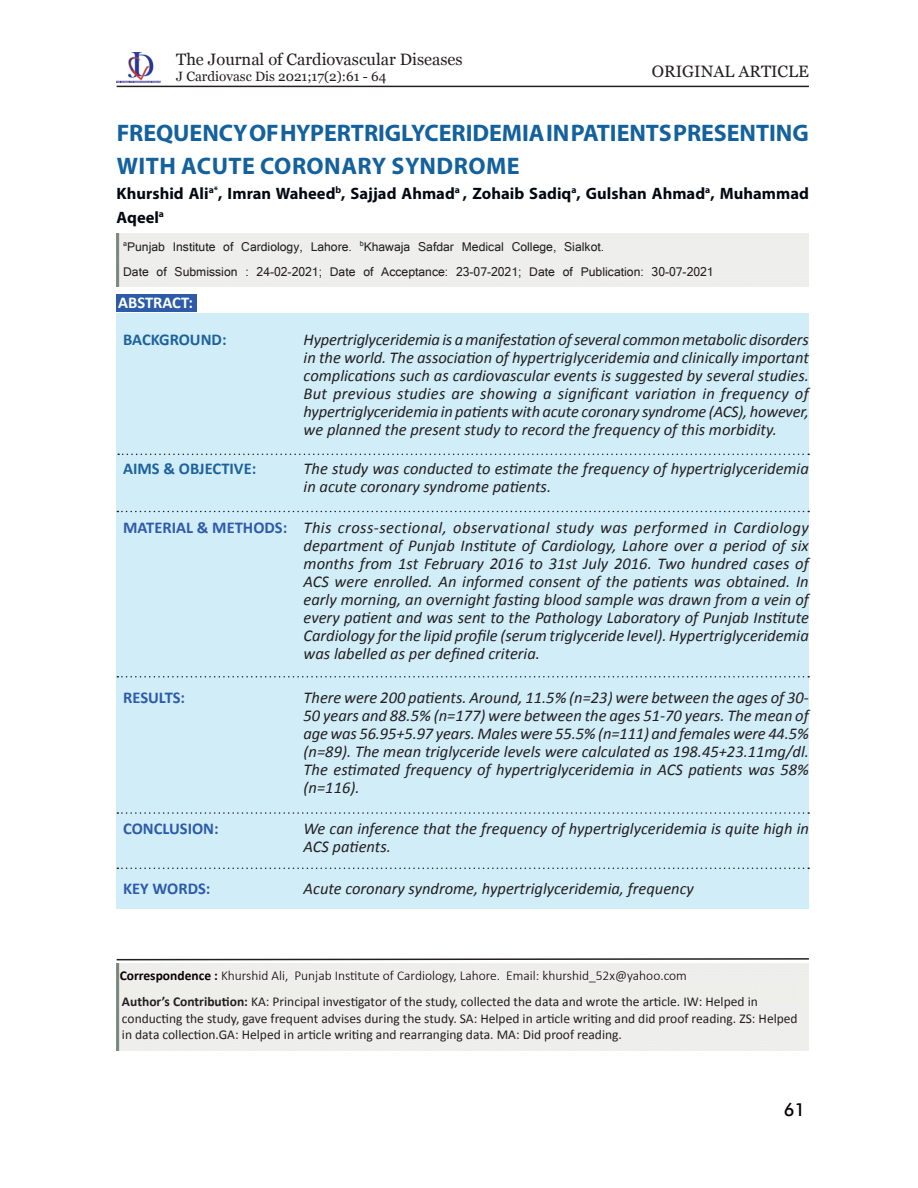
<style>
.page{position:relative;width:918px;height:1188px;background:#fff}
.page>*{position:absolute;margin:0;border:0;box-sizing:border-box;transform-origin:0 0}
._1__Headline{font:700 24px/33px "Myriad Pro";letter-spacing:-.005em;color:#13619d}
._8__Footer{font:500 18px "Futura BT";color:#050000}
._10__Table_and_Fig_c{font:italic 16.5px/18px "Calibri";color:#231f20;text-align:justify}
._5__Abstract{font:italic 16.5px/18px "Calibri";color:#231f20;text-align:justify}
._4__Authors_name{font:700 16.5px/24px "Myriad Pro";letter-spacing:.005em;color:#050813}
._5__Abstract-2{font:700 16.5px "Calibri";color:#2d5ba9}
._10__Table_and_Fig_c-2{font:16.5px "Georgia";color:#231f20}
._5__Abstract-3{font:700 16.5px "Calibri";color:#1d629d}
._3__Category{font:16.5px "Georgia";color:#231f20}
._5__Abstract-4{font:700 16.5px "Calibri";color:#fcfff6}
._10__Table_and_Fig_c-3{font:13.5px/16.5px "Calibri";color:#231f20}
._4__Authors_name-2{font:13.5px "Latha";color:#231f20}
._5__Abstract-5{font:300 13.5px "Calibri";color:#090000}
._8__Footer-2{font:13.5px "Georgia";color:#231f20}
.s1{font-weight:700}
</style>
<div class="page">
<hr style="left:117px;top:86px;width:692px;height:1px;background:#231f20">
<img style="left:117px;top:52px;width:44px;height:30px">
<div style="left:117px;top:294px;width:80px;height:18px;background:#2d5ba9"></div>
<svg style="left:116px;top:958px;width:693px;height:3px"></svg>
<svg style="left:118px;top:454px;width:691px;height:1px"></svg>
<svg style="left:117px;top:511px;width:692px;height:1px"></svg>
<svg style="left:117px;top:676px;width:692px;height:2px"></svg>
<svg style="left:117px;top:812px;width:692px;height:2px"></svg>
<svg style="left:117px;top:868px;width:692px;height:1px"></svg>
<p class="_10__Table_and_Fig_c-2" style="left:176px;top:49px;width:288px">The Journal of Cardiovascular Diseases</p>
<p class="_8__Footer-2" style="left:176px;top:68px;width:212px">J Cardiovasc Dis 2021;17(2):61 - 64</p>
<p class="_3__Category" style="left:652px;top:61px;width:158px">ORIGINAL ARTICLE</p>
<p class="_1__Headline" style="left:117px;top:116px;width:694px">FREQUENCY OF HYPERTRIGLYCERIDEMIA IN PATIENTS PRESENTING<br>WITH ACUTE CORONARY SYNDROME</p>
<p class="_4__Authors_name" style="left:117px;top:181px;width:694px">KHURSHID ALI<sup>A*</sup>, IMRAN WAHEED<sup>B</sup>, SAJJAD AHMAD<sup>A</sup> , ZOHAIB SADIQ<sup>A</sup>, GULSHAN AHMAD<sup>A</sup>, MUHAMMAD<br>AQEEL<sup>A</sup></p>
<p class="_4__Authors_name-2" style="left:123px;top:236px;width:483px"><sup>a</sup>Punjab Institute of Cardiology, Lahore. <sup>b</sup>Khawaja Safdar Medical College, Sialkot.</p>
<p class="_4__Authors_name-2" style="left:123px;top:261px;width:592px">Date of Submission : 24-02-2021; Date of Acceptance: 23-07-2021; Date of Publication: 30-07-2021</p>
<p class="_5__Abstract-4" style="left:118px;top:292px;width:76px">ABSTRACT:</p>
<p class="_5__Abstract-3" style="left:123px;top:330px;width:105px">BACKGROUND:</p>
<p class="_5__Abstract" style="left:304px;top:330px;width:507px">Hypertriglyceridemia is a manifestation of several common metabolic disorders in the world. The association of hypertriglyceridemia and clinically important complications such as cardiovascular events is suggested by several studies.<br>But previous studies are showing a significant variation in frequency of hypertriglyceridemia in patients with acute coronary syndrome (ACS), however, we planned the present study to record the frequency of this morbidity.</p>
<p class="_5__Abstract-3" style="left:123px;top:459px;width:135px">AIMS &amp; OBJECTIVE:</p>
<p class="_5__Abstract" style="left:304px;top:459px;width:507px">The study was conducted to estimate the frequency of hypertriglyceridemia in acute coronary syndrome patients.</p>
<p class="_5__Abstract-2" style="left:123px;top:518px;width:166px">MATERIAL &amp; METHODS:</p>
<p class="_10__Table_and_Fig_c" style="left:304px;top:518px;width:507px">This cross-sectional, observational study was performed in Cardiology department of Punjab Institute of Cardiology, Lahore over a period of six months from 1st February 2016 to 31st July 2016. Two hundred cases of ACS were enrolled. An informed consent of the patients was obtained. In early morning, an overnight fasting blood sample was drawn from a vein of every patient and was sent to the Pathology Laboratory of Punjab Institute Cardiology for the lipid profile (serum triglyceride level). Hypertriglyceridemia was labelled as per defined criteria.</p>
<p class="_5__Abstract-2" style="left:123px;top:688px;width:63px">RESULTS:</p>
<p class="_10__Table_and_Fig_c" style="left:304px;top:688px;width:507px">There were 200 patients. Around, 11.5% (n=23) were between the ages of 30- 50 years and 88.5% (n=177) were between the ages 51-70 years. The mean of age was 56.95+5.97 years. Males were 55.5% (n=111) and females were 44.5% (n=89). The mean triglyceride levels were calculated as 198.45+23.11mg/dl.<br>The estimated frequency of hypertriglyceridemia in ACS patients was 58% (n=116).</p>
<p class="_10__Table_and_Fig_c" style="left:304px;top:819px;width:507px">We can inference that the frequency of hypertriglyceridemia is quite high in<br>ACS patients.</p>
<p class="_5__Abstract-2" style="left:123px;top:818px;width:97px">CONCLUSION:</p>
<p class="_5__Abstract-2" style="left:123px;top:878px;width:89px">KEY WORDS:</p>
<p class="_10__Table_and_Fig_c" style="left:304px;top:879px;width:392px">Acute coronary syndrome, hypertriglyceridemia, frequency</p>
<p class="_5__Abstract-5" style="left:120px;top:967px;width:569px"><span class="s1">Correspondence :</span> Khurshid Ali, Punjab Institute of Cardiology, Lahore. Email: khurshid_52x@yahoo.com</p>
<p class="_10__Table_and_Fig_c-3" style="left:122px;top:993px;width:677px"><span class="s1">Author’s Contribution:</span> KA: Principal investigator of the study, collected the data and wrote the article. IW: Helped in conducting the study, gave frequent advises during the study. SA: Helped in article writing and did proof reading. ZS: Helped in data collection.GA: Helped in article writing and rearranging data. MA: Did proof reading.</p>
<p class="_8__Footer" style="left:784px;top:1099px;width:23px">61</p>
</div>
